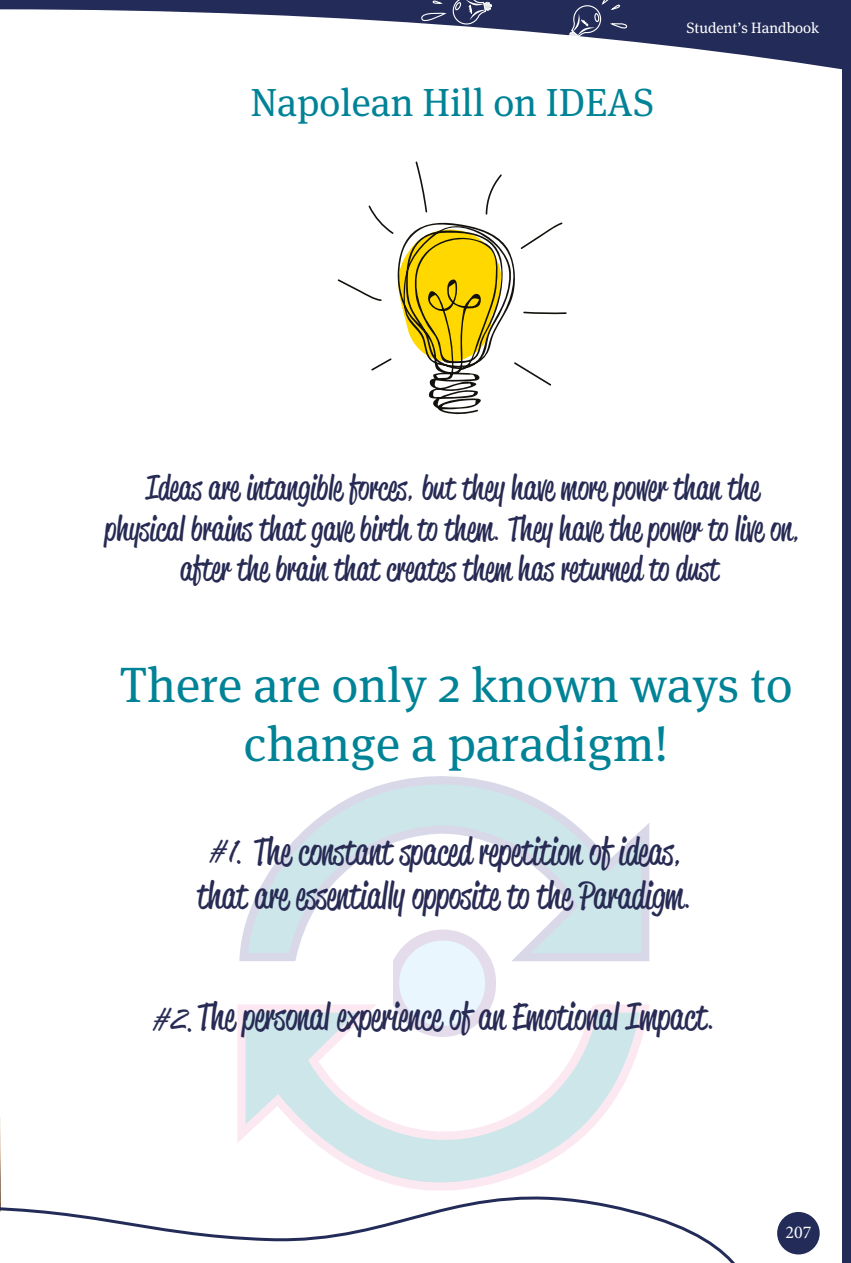
<style>
.page{position:relative;width:851px;height:1263px;background:#fff}
.page>*{position:absolute;margin:0;border:0;box-sizing:border-box;transform-origin:0 0}
.t1{font:49.65px/59.6px "Meta Serif Pro";color:#008396;text-align:center}
.t2{font:39.15px "Meta Serif Pro";color:#008396}
.t3{font:37.05px/44.5px "Reklame Script Regular DEMO";color:#282b54}
.t4{font:33.9px/40.7px "Reklame Script Regular DEMO";color:#272b54;text-align:center}
.t5{font:18px "Minion Pro";color:#fff}
.t6{font:15px "Meta Serif Pro";color:#fff}
.s1{font-family:"Rage";font-style:italic}
</style>
<div class="page">
<div style="left:777px;top:1212px;width:42px;height:42px;background:#232c58;border-radius:50%"></div>
<div style="left:842px;top:0;width:8px;height:1263px;background:#232c58"></div>
<svg style="left:0;top:0;width:842px;height:70px"></svg>
<svg style="left:567px;top:0;width:60px;height:41px;background:#4b5276"></svg>
<svg style="left:419px;top:0;width:73px;height:39px"></svg>
<svg style="left:0;top:1117px;width:735px;height:146px"></svg>
<svg style="left:337px;top:161px;width:230px;height:254px"></svg>
<svg style="left:237px;top:1004px;width:412px;height:187px"></svg>
<svg style="left:239px;top:776px;width:410px;height:185px"></svg>
<svg style="left:393px;top:929px;width:103px;height:108px"></svg>
<p class="t2" style="left:250px;top:74px;width:405px">Napolean Hill on IDEAS</p>
<p class="t6" style="left:686px;top:17px;width:134px">Student’s Handbook</p>
<p class="t4" style="left:105px;top:470px;width:697px">Ideas are intangible forces<span class="s1">,</span> but they have more power than the physical brains that gave birth to them<span class="s1">.</span> They have the power to live on<span class="s1">, </span>after the brain that creates them has returned to dust</p>
<h1 class="t1" style="left:120px;top:652px;width:674px">There are only 2 known ways to change a paradigm!</h1>
<p class="t3" style="left:197px;top:832px;width:497px"><span class="s1">#1.</span> The constant spaced repetition of ideas<span class="s1">, </span>that are essentially opposite to the Paradigm<span class="s1">.</span></p>
<p class="t3" style="left:150px;top:997px;width:567px"><span class="s1">#2.</span> The personal experience of an Emotional Impact<span class="s1">.</span></p>
<p class="t5" style="left:785px;top:1220px;width:27px">207</p>
</div>
